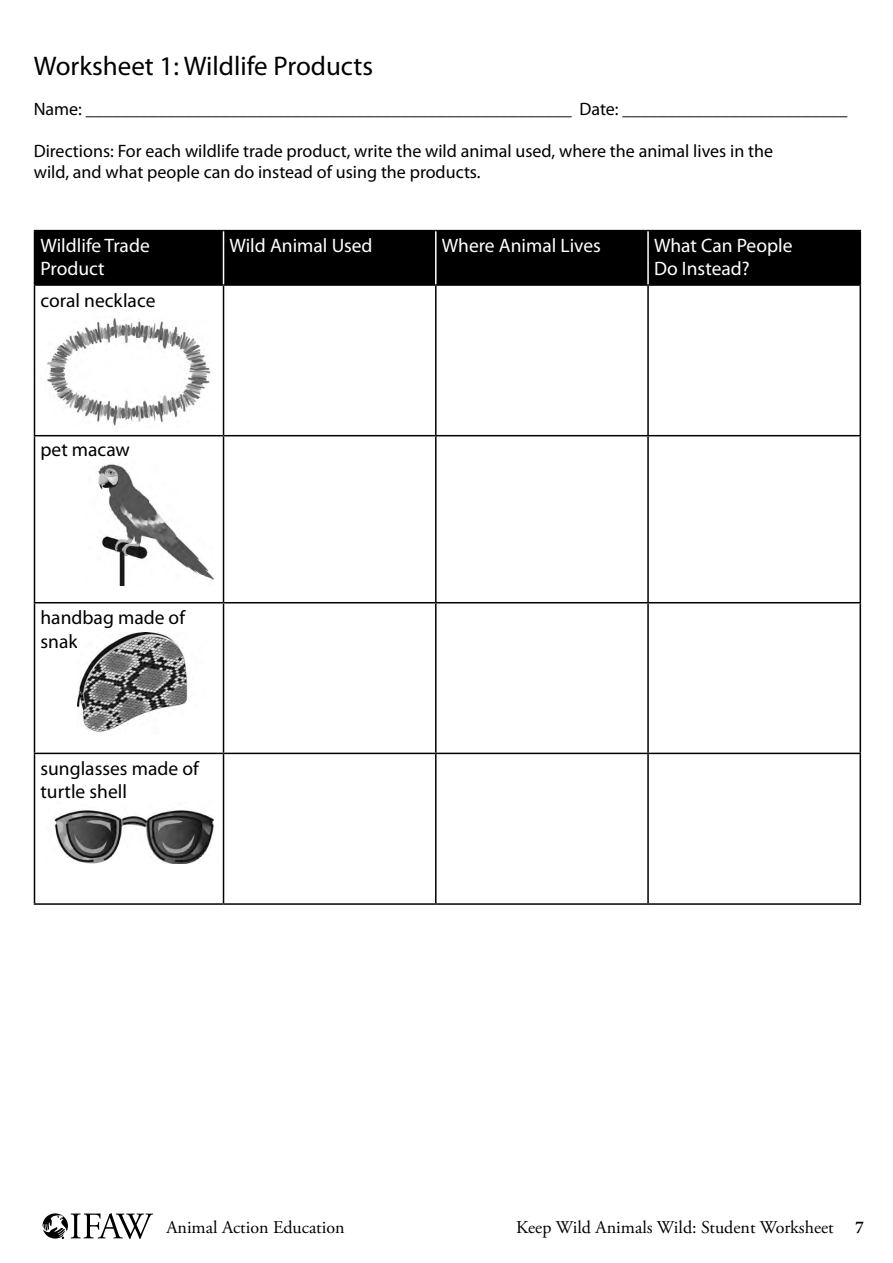
<style>
.page{position:relative;width:893px;height:1263px;background:#fff}
.page>*{position:absolute;margin:0;border:0;box-sizing:border-box;transform-origin:0 0}
.t1{font:27px "Myriad Pro";color:#000}
.t2{font:19.5px/23.4px "Myriad Pro";color:#fff}
.t3{font:19.5px/23.4px "Myriad Pro";color:#000}
.t4{font:18px/21.6px "Myriad Pro";color:#000}
.t5{font:18px "Adobe Garamond Pro";color:#000}
.s1{font-family:"Minion Pro";font-weight:600}
</style>
<div class="page">
<svg style="left:42px;top:1213px;width:111px;height:26px"></svg>
<div style="left:35px;top:231px;width:825px;height:53px;background:#000"></div>
<hr style="left:34px;top:230px;width:190px;height:1px;background:#000">
<hr style="left:34px;top:231px;width:1px;height:53px;background:#000">
<hr style="left:224px;top:230px;width:212px;height:1px;background:#000">
<hr style="left:436px;top:230px;width:212px;height:1px;background:#000">
<hr style="left:648px;top:230px;width:213px;height:1px;background:#000">
<hr style="left:860px;top:231px;width:1px;height:53px;background:#000">
<hr style="left:34px;top:284px;width:190px;height:2px;background:#000">
<hr style="left:34px;top:286px;width:1px;height:149px;background:#000">
<hr style="left:224px;top:284px;width:212px;height:2px;background:#000">
<hr style="left:223px;top:286px;width:1px;height:149px;background:#000">
<hr style="left:436px;top:284px;width:212px;height:2px;background:#000">
<hr style="left:435px;top:286px;width:1px;height:149px;background:#000">
<hr style="left:648px;top:284px;width:213px;height:2px;background:#000">
<hr style="left:647px;top:286px;width:2px;height:149px;background:#000">
<hr style="left:860px;top:286px;width:1px;height:149px;background:#000">
<hr style="left:34px;top:435px;width:190px;height:1px;background:#000">
<hr style="left:34px;top:436px;width:1px;height:166px;background:#000">
<hr style="left:224px;top:435px;width:212px;height:1px;background:#000">
<hr style="left:223px;top:436px;width:1px;height:166px;background:#000">
<hr style="left:436px;top:435px;width:212px;height:1px;background:#000">
<hr style="left:435px;top:436px;width:1px;height:166px;background:#000">
<hr style="left:648px;top:435px;width:213px;height:1px;background:#000">
<hr style="left:647px;top:436px;width:2px;height:166px;background:#000">
<hr style="left:860px;top:436px;width:1px;height:166px;background:#000">
<hr style="left:34px;top:602px;width:190px;height:1px;background:#000">
<hr style="left:34px;top:603px;width:1px;height:150px;background:#000">
<hr style="left:224px;top:602px;width:212px;height:1px;background:#000">
<hr style="left:223px;top:603px;width:1px;height:150px;background:#000">
<hr style="left:436px;top:602px;width:212px;height:1px;background:#000">
<hr style="left:435px;top:603px;width:1px;height:150px;background:#000">
<hr style="left:648px;top:602px;width:213px;height:1px;background:#000">
<hr style="left:647px;top:603px;width:2px;height:150px;background:#000">
<hr style="left:860px;top:603px;width:1px;height:150px;background:#000">
<hr style="left:34px;top:753px;width:190px;height:1px;background:#000">
<hr style="left:34px;top:754px;width:1px;height:149px;background:#000">
<hr style="left:224px;top:753px;width:212px;height:1px;background:#000">
<hr style="left:223px;top:754px;width:1px;height:149px;background:#000">
<hr style="left:436px;top:753px;width:212px;height:1px;background:#000">
<hr style="left:435px;top:754px;width:1px;height:149px;background:#000">
<hr style="left:648px;top:753px;width:213px;height:1px;background:#000">
<hr style="left:647px;top:754px;width:2px;height:149px;background:#000">
<hr style="left:860px;top:754px;width:1px;height:149px;background:#000">
<hr style="left:34px;top:903px;width:190px;height:2px;background:#000">
<hr style="left:224px;top:903px;width:212px;height:2px;background:#000">
<hr style="left:436px;top:903px;width:212px;height:2px;background:#000">
<hr style="left:648px;top:903px;width:213px;height:2px;background:#000">
<hr style="left:223px;top:231px;width:1px;height:53px;background:#fff">
<hr style="left:435px;top:231px;width:1px;height:53px;background:#fff">
<hr style="left:647px;top:231px;width:2px;height:53px;background:#fff">
<img style="left:47px;top:318px;width:164px;height:108px">
<img style="left:54px;top:810px;width:161px;height:54px">
<img style="left:98px;top:464px;width:116px;height:122px">
<img style="left:78px;top:633px;width:110px;height:100px">
<h1 class="t1" style="left:34px;top:50px;width:341px">Worksheet 1: Wildlife Products</h1>
<p class="t4" style="left:34px;top:98px;width:815px">Name: ______________________________________________________ Date: _________________________</p>
<p class="t4" style="left:34px;top:140px;width:741px">Directions: For each wildlife trade product, write the wild animal used, where the animal lives in the wild, and what people can do instead of using the products.</p>
<p class="t2" style="left:40px;top:234px;width:111px">Wildlife Trade<br>Product</p>
<p class="t2" style="left:229px;top:234px;width:145px">Wild Animal Used</p>
<p class="t2" style="left:442px;top:234px;width:161px">Where Animal Lives</p>
<p class="t2" style="left:654px;top:234px;width:140px">What Can People<br>Do Instead?</p>
<p class="t3" style="left:40px;top:288px;width:116px">coral necklace</p>
<p class="t3" style="left:40px;top:438px;width:91px">pet macaw</p>
<p class="t3" style="left:40px;top:606px;width:146px">handbag made of</p>
<p class="t3" style="left:40px;top:756px;width:160px">sunglasses made of turtle shell</p>
<p class="t5" style="left:166px;top:1216px;width:180px">Animal Action Education</p>
<p class="t5" style="left:516px;top:1216px;width:349px">Keep Wild Animals Wild: Student Worksheet <span class="s1">7</span></p>
</div>
